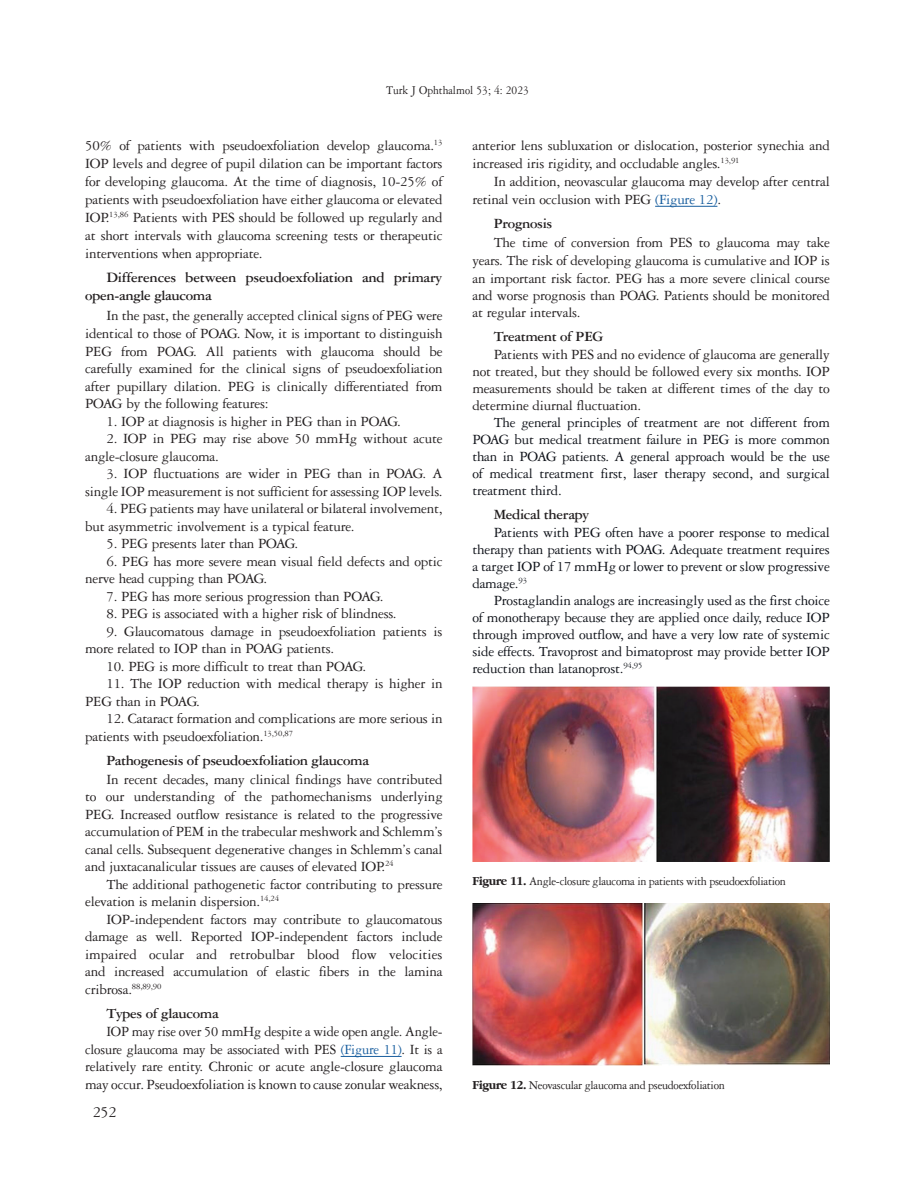
<style>
.page{position:relative;width:915px;height:1191px;background:#fff}
.page>*{position:absolute;margin:0;border:0;box-sizing:border-box;transform-origin:0 0}
.t1{font:16.5px "Garamond Three Tr";color:#231f20}
.t2{font:15px/17.5px "Garamond Three Tr";letter-spacing:-.015em;color:#231f20}
.t3{font:15px/17.1px "Garamond Three Tr";letter-spacing:-.015em;color:#0e1118;text-align:justify}
.t4{font:15px/17.5px "Garamond Three Tr";letter-spacing:-.015em;color:#231f20;text-align:justify;scale:.96 1}
.t5{font:15px/18px "Garamond Three Bold Tr";letter-spacing:-.025em;color:#231f20}
.t6{font:12.75px "Garamond Three Tr";letter-spacing:-.025em;color:#231f20;scale:.95 1}
.t7{font:12.75px "Garamond Three Tr";color:#231f20;scale:.9 1}
.s1{color:#175d9e}
.s2{font-family:"Garamond Bold Tr"}
</style>
<div class="page">
<hr style="left:340px;top:1056px;width:61px;height:1px;background:#175d9e">
<hr style="left:655px;top:206px;width:62px;height:1px;background:#175d9e">
<img style="left:472px;top:903px;width:357px;height:162px">
<img style="left:472px;top:686px;width:356px;height:175px">
<p class="t7" style="left:386px;top:82px;width:160px">Turk J Ophthalmol 53; 4: 2023</p>
<p class="t2" style="left:85px;top:136px;width:359px;line-height:18px;text-align:justify">50% of patients with pseudoexfoliation develop glaucoma.<sup>13<br></sup>IOP levels and degree of pupil dilation can be important factors for developing glaucoma. At the time of diagnosis, 10-25% of patients with pseudoexfoliation have either glaucoma or elevated IOP.<sup>13,86</sup> Patients with PES should be followed up regularly and at short intervals with glaucoma screening tests or therapeutic interventions when appropriate.</p>
<p class="t5" style="left:85px;top:268px;width:358px;text-indent:21px">Differences between pseudoexfoliation and primary open-angle glaucoma</p>
<p class="t2" style="left:85px;top:306px;width:359px;text-align:justify;text-indent:21px">In the past, the generally accepted clinical signs of PEG were identical to those of POAG. Now, it is important to distinguish PEG from POAG. All patients with glaucoma should be carefully examined for the clinical signs of pseudoexfoliation after pupillary dilation. PEG is clinically differentiated from POAG by the following features:</p>
<p class="t2" style="left:106px;top:412px;width:296px">1. IOP at diagnosis is higher in PEG than in POAG.</p>
<p class="t2" style="left:85px;top:429px;width:359px;text-indent:21px">2. IOP in PEG may rise above 50 mmHg without acute angle-closure glaucoma.</p>
<p class="t2" style="left:85px;top:464px;width:359px;text-align:right">3. IOP fluctuations are wider in PEG than in POAG. A single IOP measurement is not sufficient for assessing IOP levels.</p>
<p class="t2" style="left:85px;top:499px;width:359px;text-indent:21px">4. PEG patients may have unilateral or bilateral involvement, but asymmetric involvement is a typical feature.</p>
<p class="t2" style="left:106px;top:534px;width:193px">5. PEG presents later than POAG.</p>
<p class="t2" style="left:85px;top:552px;width:359px;text-indent:21px">6. PEG has more severe mean visual field defects and optic nerve head cupping than POAG.</p>
<p class="t2" style="left:106px;top:587px;width:278px">7. PEG has more serious progression than POAG.</p>
<p class="t2" style="left:106px;top:604px;width:292px">8. PEG is associated with a higher risk of blindness.</p>
<p class="t2" style="left:85px;top:622px;width:359px;text-indent:21px">9. Glaucomatous damage in pseudoexfoliation patients is more related to IOP than in POAG patients.</p>
<p class="t2" style="left:106px;top:657px;width:261px">10. PEG is more difficult to treat than POAG.</p>
<p class="t2" style="left:85px;top:674px;width:359px;text-indent:21px">11. The IOP reduction with medical therapy is higher in<br>PEG than in POAG.</p>
<p class="t2" style="left:85px;top:709px;width:359px;text-indent:21px">12. Cataract formation and complications are more serious in patients with pseudoexfoliation.<sup>13,50,87</sup></p>
<p class="t5" style="left:106px;top:750px;width:264px">Pathogenesis of pseudoexfoliation glaucoma</p>
<p class="t2" style="left:85px;top:769px;width:359px;text-align:justify;text-indent:21px">In recent decades, many clinical findings have contributed to our understanding of the pathomechanisms underlying PEG. Increased outflow resistance is related to the progressive accumulation of PEM in the trabecular meshwork and Schlemm’s canal cells. Subsequent degenerative changes in Schlemm’s canal and juxtacanalicular tissues are causes of elevated IOP.<sup>24</sup></p>
<p class="t2" style="left:85px;top:874px;width:359px;text-indent:21px">The additional pathogenetic factor contributing to pressure elevation is melanin dispersion.<sup>14,24</sup></p>
<p class="t2" style="left:85px;top:909px;width:359px;text-align:justify;text-indent:21px">IOP-independent factors may contribute to glaucomatous damage as well. Reported IOP-independent factors include impaired ocular and retrobulbar blood flow velocities and increased accumulation of elastic fibers in the lamina cribrosa.<sup>88,89,90</sup></p>
<p class="t5" style="left:106px;top:1003px;width:114px">Types of glaucoma</p>
<p class="t4" style="left:85px;top:1022px;width:374px;text-indent:21px">IOP may rise over 50 mmHg despite a wide open angle. Angle&shy;closure glaucoma may be associated with PES <span class="s1">(Figure 11)</span>. It is a relatively rare entity. Chronic or acute angle-closure glaucoma may occur. Pseudoexfoliation is known to cause zonular weakness,</p>
<p class="t1" style="left:93px;top:1101px;width:25px">252</p>
<p class="t2" style="left:472px;top:136px;width:359px">anterior lens subluxation or dislocation, posterior synechia and increased iris rigidity, and occludable angles.<sup>13,91</sup></p>
<p class="t2" style="left:472px;top:172px;width:359px;text-indent:21px">In addition, neovascular glaucoma may develop after central retinal vein occlusion with PEG <span class="s1">(Figure 12)</span>.</p>
<p class="t5" style="left:493px;top:214px;width:60px">Prognosis</p>
<p class="t2" style="left:472px;top:233px;width:359px;text-align:justify;text-indent:21px">The time of conversion from PES to glaucoma may take years. The risk of developing glaucoma is cumulative and IOP is an important risk factor. PEG has a more severe clinical course and worse prognosis than POAG. Patients should be monitored at regular intervals.</p>
<p class="t5" style="left:493px;top:327px;width:111px">Treatment of PEG</p>
<p class="t2" style="left:472px;top:345px;width:359px;line-height:17.1px;text-align:justify;text-indent:21px">Patients with PES and no evidence of glaucoma are generally not treated, but they should be followed every six months. IOP measurements should be taken at different times of the day to determine diurnal fluctuation.</p>
<p class="t3" style="left:472px;top:413px;width:359px;text-indent:21px">The general principles of treatment are not different from POAG but medical treatment failure in PEG is more common than in POAG patients. A general approach would be the use of medical treatment first, laser therapy second, and surgical treatment third.</p>
<p class="t5" style="left:493px;top:505px;width:97px">Medical therapy</p>
<p class="t3" style="left:472px;top:523px;width:359px;text-indent:21px">Patients with PEG often have a poorer response to medical therapy than patients with POAG. Adequate treatment requires a target IOP of 17 mmHg or lower to prevent or slow progressive damage.<sup>93</sup></p>
<p class="t3" style="left:472px;top:592px;width:359px;text-indent:21px">Prostaglandin analogs are increasingly used as the first choice of monotherapy because they are applied once daily, reduce IOP through improved outflow, and have a very low rate of systemic side effects. Travoprost and bimatoprost may provide better IOP reduction than latanoprost.<sup>94,95</sup></p>
<p class="t6" style="left:472px;top:873px;width:331px"><span class="s2">Figure 11.</span> Angle-closure glaucoma in patients with pseudoexfoliation</p>
<p class="t6" style="left:472px;top:1077px;width:267px"><span class="s2">Figure 12.</span> Neovascular glaucoma and pseudoexfoliation</p>
</div>
